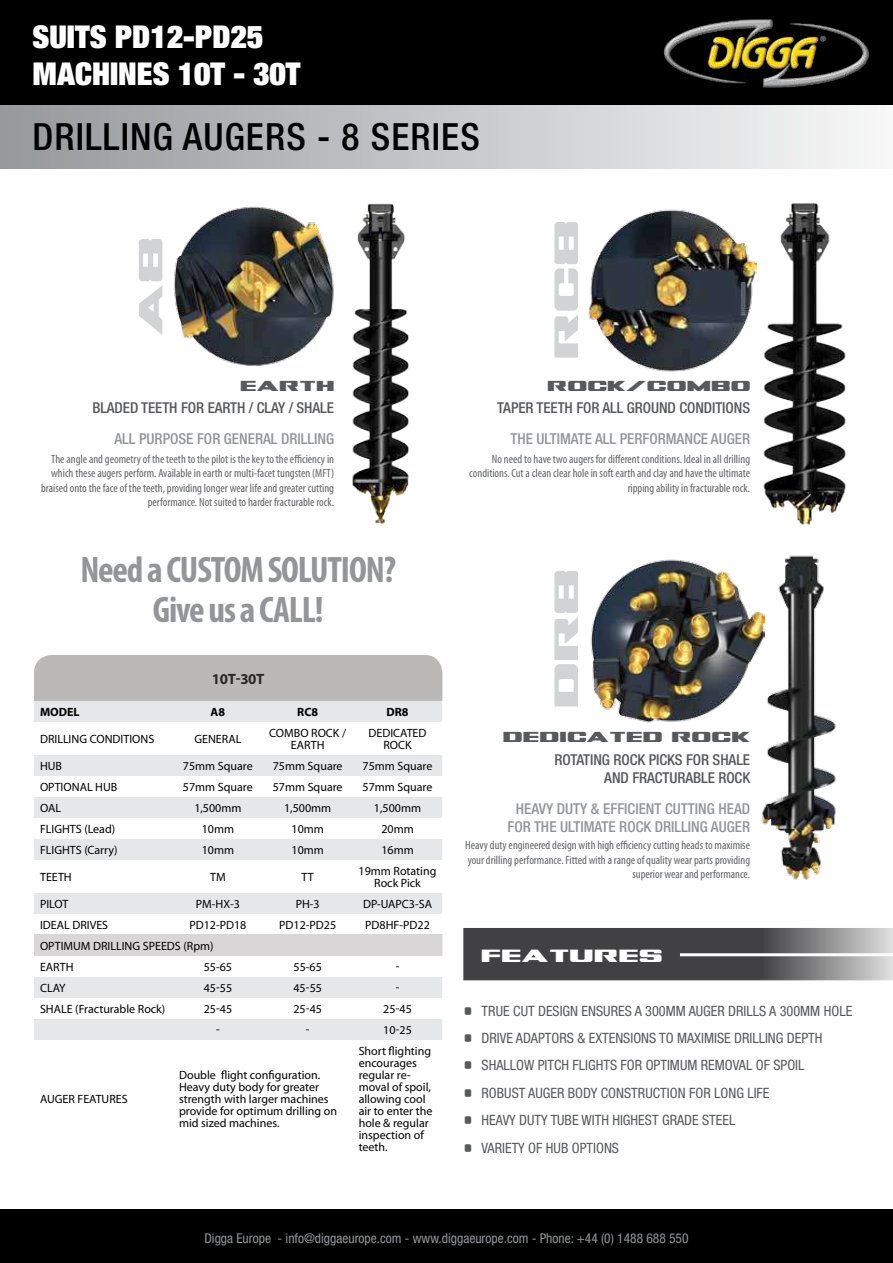
<style>
.page{position:relative;width:893px;height:1263px;background:#fff}
.page>*{position:absolute;margin:0;border:0;box-sizing:border-box;transform-origin:0 0}
.t1{font:700 62.7px "Tigershark";letter-spacing:-.005em;color:#d1d3d4}
.t2{font:500 condensed 37.5px "Helvetica Neue LT Std";letter-spacing:.03em;color:#000}
.t3{font:700 condensed 37.05px/40.3px "Myriad Pro";letter-spacing:-.03em;color:#939598;text-align:center}
.t4{font:700 33px "Tigershark";letter-spacing:-.005em;color:#fff}
.t5{font:900 condensed 31.5px/37.8px "Helvetica Neue LT Std";color:#fff}
.t6{font:700 27px "Tigershark";letter-spacing:-.005em;color:#58595b}
.t7{font:500 condensed 15px/18px "Helvetica Neue LT Std";color:#939598;text-align:center}
.t8{font:500 condensed 15px/18px "Helvetica Neue LT Std";letter-spacing:-.005em;color:#58595b;text-align:right}
.t9{font:700 15px "Myriad Pro";letter-spacing:-.025em;color:#292829}
.t10{font:condensed 14.25px "Helvetica Neue LT Std";color:#58595b}
.t11{font:condensed 13.5px "Helvetica Neue LT Std";color:#939598}
.t12{font:12px/12px "Myriad Pro";color:#000;text-align:center}
.t13{font:condensed 12px/14.4px "Myriad Pro";color:#636466;text-align:right}
.t14{font:700 12px "Myriad Pro";color:#000}
.s1{font-family:"Tigershark";font-weight:700;font-stretch:normal;font-size:27px}
</style>
<div class="page">
<div style="left:0;top:0;width:893px;height:105px;background:#000"></div>
<div style="left:0;top:1209px;width:893px;height:54px;background:#000"></div>
<img style="left:664px;top:19px;width:205px;height:69px">
<div style="left:0;top:106px;width:893px;height:63px;background:linear-gradient(to right,#96989b,#f8f8f9)"></div>
<svg style="left:463px;top:928px;width:430px;height:52px;background:#59585a"></svg>
<hr style="left:680px;top:953px;width:213px;height:3px;background:#fff">
<div style="left:34px;top:655px;width:408px;height:46px;background:#bbb8b8"></div>
<div style="left:34px;top:701px;width:408px;height:21px;background:#e6e7e8"></div>
<svg style="left:34px;top:755px;width:408px;height:285px"></svg>
<div style="left:34px;top:935px;width:408px;height:21px;background:#d8d6d6"></div>
<img style="left:590px;top:559px;width:155px;height:164px">
<img style="left:745px;top:555px;width:91px;height:325px">
<img style="left:588px;top:209px;width:169px;height:163px">
<img style="left:174px;top:206px;width:160px;height:160px">
<img style="left:763px;top:203px;width:83px;height:322px">
<img style="left:352px;top:203px;width:57px;height:321px">
<h3 class="t5" style="left:33px;top:17px;width:270px">SUITS PD12-PD25<br>MACHINES 10T - 30T</h3>
<h2 class="t2" style="left:33px;top:115px;width:449px">DRILLING AUGERS - 8 SERIES</h2>
<h1 class="t1" style="left:121px;top:337px;width:101px;rotate:-90deg">A8</h1>
<h3 class="t6" style="left:239px;top:373px;width:96px">earth</h3>
<p class="t8" style="left:92px;top:399px;width:243px">BLADED TEETH FOR EARTH / CLAY / SHALE</p>
<h1 class="t1" style="left:536px;top:361px;width:142px;rotate:-90deg">RC8</h1>
<h3 class="t6" style="left:546px;top:373px;width:205px">rock/combo</h3>
<p class="t8" style="left:497px;top:399px;width:254px">TAPER TEETH FOR ALL GROUND CONDITIONS</p>
<p class="t7" style="left:114px;top:430px;width:221px">ALL PURPOSE FOR GENERAL DRILLING</p>
<p class="t13" style="left:41px;top:451px;width:294px">The angle and geometry of the teeth to the pilot is the key to the efficiency in which these augers perform. Available in earth or multi-facet tungsten (MFT) braised onto the face of the teeth, providing longer wear life and greater cutting performance. Not suited to harder fracturable rock.</p>
<h3 class="t3" style="left:80px;top:548px;width:317px">Need a CUSTOM SOLUTION?<br>Give us a CALL!</h3>
<p class="t9" style="left:212px;top:669px;width:54px">10T-30T</p>
<p class="t14" style="left:40px;top:704px;width:41px">MODEL</p>
<p class="t14" style="left:211px;top:704px;width:16px">A8</p>
<p class="t14" style="left:297px;top:704px;width:22px">RC8</p>
<p class="t14" style="left:386px;top:704px;width:24px">DR8</p>
<p class="t12" style="left:40px;top:733px;width:116px">DRILLING CONDITIONS</p>
<p class="t12" style="left:194px;top:733px;width:48px">GENERAL</p>
<p class="t12" style="left:269px;top:727px;width:78px">COMBO ROCK /<br>EARTH</p>
<p class="t12" style="left:368px;top:727px;width:60px">DEDICATED<br>ROCK</p>
<p class="t12" style="left:40px;top:760px;width:24px">HUB</p>
<p class="t12" style="left:183px;top:760px;width:71px">75mm Square</p>
<p class="t12" style="left:273px;top:760px;width:71px">75mm Square</p>
<p class="t12" style="left:363px;top:760px;width:71px">75mm Square</p>
<p class="t12" style="left:40px;top:781px;width:79px">OPTIONAL HUB</p>
<p class="t12" style="left:183px;top:781px;width:71px">57mm Square</p>
<p class="t12" style="left:273px;top:781px;width:71px">57mm Square</p>
<p class="t12" style="left:363px;top:781px;width:71px">57mm Square</p>
<p class="t12" style="left:40px;top:802px;width:23px">OAL</p>
<p class="t12" style="left:194px;top:802px;width:49px">1,500mm</p>
<p class="t12" style="left:284px;top:802px;width:49px">1,500mm</p>
<p class="t12" style="left:374px;top:802px;width:49px">1,500mm</p>
<p class="t12" style="left:40px;top:823px;width:77px">FLIGHTS (Lead)</p>
<p class="t12" style="left:202px;top:823px;width:34px">10mm</p>
<p class="t12" style="left:292px;top:823px;width:34px">10mm</p>
<p class="t12" style="left:381px;top:823px;width:34px">20mm</p>
<p class="t12" style="left:40px;top:844px;width:79px">FLIGHTS (Carry)</p>
<p class="t12" style="left:202px;top:844px;width:34px">10mm</p>
<p class="t12" style="left:292px;top:844px;width:34px">10mm</p>
<p class="t12" style="left:381px;top:844px;width:34px">16mm</p>
<p class="t12" style="left:40px;top:871px;width:33px">TEETH</p>
<p class="t12" style="left:210px;top:871px;width:17px">TM</p>
<p class="t12" style="left:302px;top:871px;width:14px">TT</p>
<p class="t12" style="left:359px;top:865px;width:79px">19mm Rotating<br>Rock Pick</p>
<p class="t12" style="left:40px;top:898px;width:30px">PILOT</p>
<p class="t12" style="left:196px;top:898px;width:45px">PM-HX-3</p>
<p class="t12" style="left:296px;top:898px;width:26px">PH-3</p>
<p class="t12" style="left:363px;top:898px;width:70px">DP-UAPC3-SA</p>
<p class="t12" style="left:40px;top:919px;width:70px">IDEAL DRIVES</p>
<p class="t12" style="left:189px;top:919px;width:59px">PD12-PD18</p>
<p class="t12" style="left:279px;top:919px;width:59px">PD12-PD25</p>
<p class="t12" style="left:365px;top:919px;width:66px">PD8HF-PD22</p>
<p class="t12" style="left:40px;top:935px;width:175px;line-height:21px;text-align:left">OPTIMUM DRILLING SPEEDS (Rpm)<br>EARTH</p>
<p class="t12" style="left:204px;top:961px;width:30px">55-65</p>
<p class="t12" style="left:294px;top:961px;width:30px">55-65</p>
<p class="t12" style="left:396px;top:961px;width:5px">-</p>
<p class="t12" style="left:40px;top:982px;width:27px">CLAY</p>
<p class="t12" style="left:204px;top:982px;width:30px">45-55</p>
<p class="t12" style="left:293px;top:982px;width:30px">45-55</p>
<p class="t12" style="left:396px;top:982px;width:5px">-</p>
<p class="t12" style="left:40px;top:1003px;width:127px">SHALE (Fracturable Rock)</p>
<p class="t12" style="left:204px;top:1003px;width:30px">25-45</p>
<p class="t12" style="left:293px;top:1003px;width:30px">25-45</p>
<p class="t12" style="left:383px;top:1003px;width:30px">25-45</p>
<p class="t12" style="left:216px;top:1024px;width:5px">-</p>
<p class="t12" style="left:306px;top:1024px;width:5px">-</p>
<p class="t12" style="left:383px;top:1024px;width:30px">10-25</p>
<p class="t12" style="left:40px;top:1093px;width:89px">AUGER FEATURES</p>
<p class="t12" style="left:179px;top:1069px;width:159px;text-align:left">Double flight configuration.<br>Heavy duty body for greater strength with larger machines provide for optimum drilling on mid sized machines.</p>
<p class="t12" style="left:359px;top:1045px;width:75px;text-align:left">Short flighting encourages regular re&shy;moval of spoil, allowing cool air to enter the hole &amp; regular inspection of teeth.</p>
<p class="t7" style="left:510px;top:430px;width:241px">THE ULTIMATE ALL PERFORMANCE AUGER</p>
<p class="t13" style="left:469px;top:451px;width:282px">No need to have two augers for different conditions. Ideal in all drilling conditions. Cut a clean clear hole in soft earth and clay and have the ultimate ripping ability in fracturable rock.</p>
<h1 class="t1" style="left:536px;top:710px;width:142px;rotate:-90deg">dr8</h1>
<h3 class="t6" style="left:502px;top:724px;width:249px">dedicated rock</h3>
<p class="t8" style="left:555px;top:750px;width:197px">ROTATING ROCK PICKS FOR SHALE<br>AND FRACTURABLE ROCK</p>
<p class="t7" style="left:508px;top:799px;width:244px">HEAVY DUTY &amp; EFFICIENT CUTTING HEAD<br>FOR THE ULTIMATE ROCK DRILLING AUGER</p>
<p class="t13" style="left:465px;top:838px;width:286px">Heavy duty engineered design with high efficiency cutting heads to maximise your drilling performance. Fitted with a range of quality wear parts providing superior wear and performance.</p>
<h3 class="t4" style="left:480px;top:940px;width:183px">features</h3>
<p class="t10" style="left:463px;top:1002px;width:390px"><span class="s1">•</span> TRUE CUT DESIGN ENSURES A 300MM AUGER DRILLS A 300MM HOLE</p>
<p class="t10" style="left:463px;top:1030px;width:361px"><span class="s1">•</span> DRIVE ADAPTORS &amp; EXTENSIONS TO MAXIMISE DRILLING DEPTH</p>
<p class="t10" style="left:463px;top:1057px;width:343px"><span class="s1">•</span> SHALLOW PITCH FLIGHTS FOR OPTIMUM REMOVAL OF SPOIL</p>
<p class="t10" style="left:463px;top:1084px;width:308px"><span class="s1">•</span> ROBUST AUGER BODY CONSTRUCTION FOR LONG LIFE</p>
<p class="t10" style="left:463px;top:1112px;width:274px"><span class="s1">•</span> HEAVY DUTY TUBE WITH HIGHEST GRADE STEEL</p>
<p class="t10" style="left:463px;top:1139px;width:157px"><span class="s1">•</span> VARIETY OF HUB OPTIONS</p>
<p class="t11" style="left:204px;top:1231px;width:486px">Digga Europe - info@diggaeurope.com - www.diggaeurope.com - Phone: +44 (0) 1488 688 550</p>
</div>
